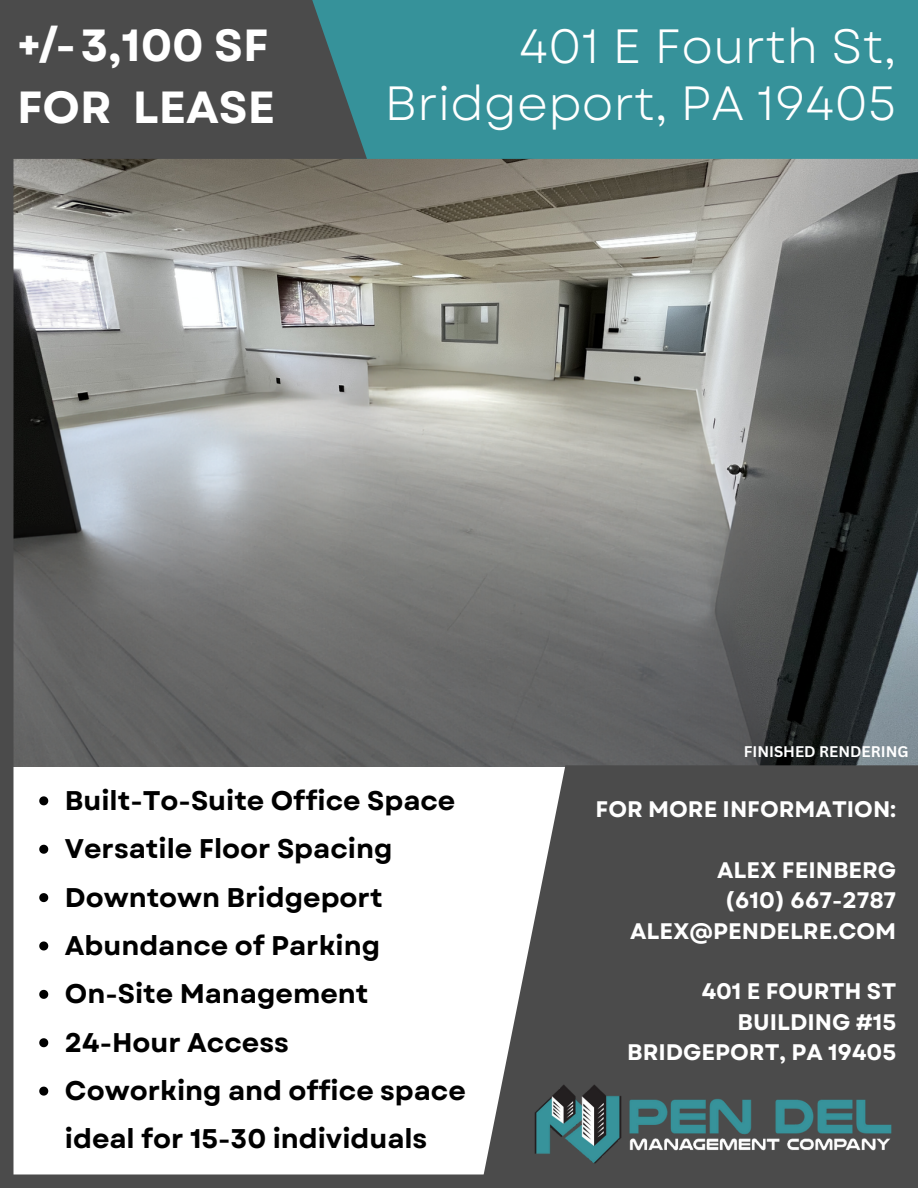
<style>
.page{position:relative;width:918px;height:1188px;background:#fff}
.page>*{position:absolute;margin:0;border:0;box-sizing:border-box;transform-origin:0 0}
.t1{font:48px "Garet";color:#fff}
.t2{font:700 45px "Garet";color:#fff}
.t3{font:700 27px/48.3px "Garet";color:#000}
.t4{font:700 22.5px "Garet";color:#fff}
.t5{font:700 15px "Canva Sans";color:#fff}
.s1{color:#fdfdfd}
</style>
<div class="page">
<img style="left:13px;top:159px;width:905px;height:608px">
<div style="left:367px;top:0;width:551px;height:159px;background:#36929a"></div>
<svg style="left:404px;top:765px;width:514px;height:423px;fill:#4b4b4b"></svg>
<div style="left:0;top:0;width:367px;height:159px;background:#4b4b4b"></div>
<img style="left:527px;top:1081px;width:377px;height:88px">
<svg style="left:39px;top:796px;width:9px;height:9px"></svg>
<svg style="left:39px;top:845px;width:9px;height:9px"></svg>
<svg style="left:39px;top:893px;width:9px;height:9px"></svg>
<svg style="left:39px;top:941px;width:9px;height:9px"></svg>
<svg style="left:39px;top:990px;width:9px;height:9px"></svg>
<svg style="left:39px;top:1038px;width:9px;height:9px"></svg>
<svg style="left:39px;top:1087px;width:9px;height:9px"></svg>
<div style="left:0;top:132px;width:13px;height:1056px;background:#4b4b4b"></div>
<div style="left:5px;top:1175px;width:552px;height:13px;background:#4b4b4b"></div>
<p class="t2" style="left:16px;top:13px;width:254px"><span class="s1">+/-</span>3,100 SF</p>
<p class="t2" style="left:17px;top:75px;width:259px">FOR LEASE</p>
<p class="t1" style="left:519px;top:11px;width:379px">401 E Fourth St,</p>
<p class="t1" style="left:385px;top:69px;width:513px">Bridgeport, PA 19405</p>
<p class="t5" style="left:744px;top:741px;width:166px">FINISHED RENDERING</p>
<p class="t3" style="left:65px;top:776px;width:392px">Built-To-Suite Office Space</p>
<p class="t3" style="left:65px;top:825px;width:329px">Versatile Floor Spacing</p>
<p class="t3" style="left:65px;top:873px;width:319px">Downtown Bridgeport</p>
<p class="t3" style="left:65px;top:922px;width:317px">Abundance of Parking</p>
<p class="t3" style="left:65px;top:970px;width:305px">On-Site Management</p>
<p class="t3" style="left:65px;top:1018px;width:226px">24-Hour Access</p>
<p class="t3" style="left:65px;top:1067px;width:403px">Coworking and office space ideal for 15-30 individuals</p>
<p class="t4" style="left:596px;top:793px;width:302px">FOR MORE INFORMATION:</p>
<p class="t4" style="left:717px;top:854px;width:181px">ALEX FEINBERG</p>
<p class="t4" style="left:725px;top:884px;width:173px">(610) 667-2787</p>
<p class="t4" style="left:630px;top:915px;width:268px">ALEX@PENDELRE.COM</p>
<p class="t4" style="left:702px;top:975px;width:196px">401 E FOURTH ST</p>
<p class="t4" style="left:738px;top:1006px;width:160px">BUILDING #15</p>
<p class="t4" style="left:627px;top:1036px;width:271px">BRIDGEPORT, PA 19405</p>
</div>
